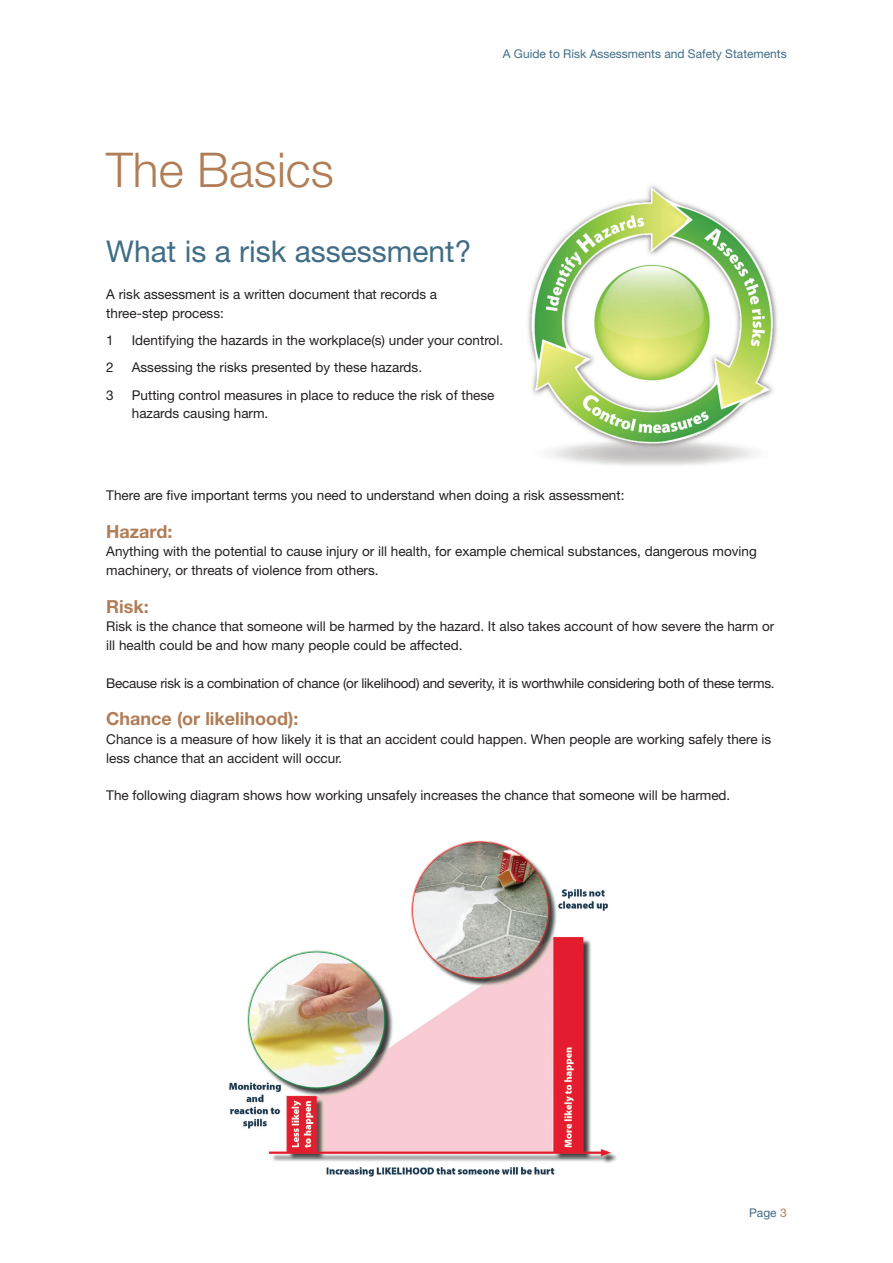
<style>
.page{position:relative;width:893px;height:1263px;background:#fff}
.page>*{position:absolute;margin:0;border:0;box-sizing:border-box;transform-origin:0 0}
.t1{font:300 48px "Helvetica Neue";color:#b07d56}
.t2{font:30px "Helvetica Neue";color:#406d86}
.t3{font:700 18px "Helvetica Neue";color:#b07d56}
.t4{font:13.5px/18.8px "Helvetica Neue";color:#231f20}
.t5{font:13.5px "Helvetica Neue";letter-spacing:-.02em;color:#231f20}
.t6{font:12px "Helvetica Neue";color:#406d86}
.s1{color:#b07d56}
</style>
<div class="page">
<img style="left:528px;top:185px;width:250px;height:281px">
<img style="left:229px;top:841px;width:388px;height:336px">
<h1 class="t1" style="left:106px;top:140px;width:229px">The Basics</h1>
<p class="t6" style="left:503px;top:46px;width:285px">A Guide to Risk Assessments and Safety Statements</p>
<h2 class="t2" style="left:106px;top:233px;width:367px">What is a risk assessment?</h2>
<p class="t4" style="left:106px;top:285px;width:332px">A risk assessment is a written document that records a three-step process:</p>
<p class="t4" style="left:106px;top:331px;width:9px">1</p>
<p class="t4" style="left:132px;top:331px;width:373px">Identifying the hazards in the workplace(s) under your control.</p>
<p class="t4" style="left:106px;top:358px;width:9px">2</p>
<p class="t4" style="left:132px;top:358px;width:292px">Assessing the risks presented by these hazards.</p>
<p class="t4" style="left:106px;top:385px;width:9px">3</p>
<p class="t4" style="left:132px;top:385px;width:364px">Putting control measures in place to reduce the risk of these hazards causing harm.</p>
<p class="t4" style="left:106px;top:486px;width:520px">There are five important terms you need to understand when doing a risk assessment:</p>
<h3 class="t3" style="left:106px;top:520px;width:68px">Hazard:</h3>
<p class="t4" style="left:106px;top:542px;width:652px">Anything with the potential to cause injury or ill health, for example chemical substances, dangerous moving machinery, or threats of violence from others.</p>
<h3 class="t3" style="left:106px;top:595px;width:44px">Risk:</h3>
<p class="t4" style="left:106px;top:617px;width:669px">Risk is the chance that someone will be harmed by the hazard. It also takes account of how severe the harm or ill health could be and how many people could be affected.</p>
<p class="t5" style="left:106px;top:675px;width:670px">Because risk is a combination of chance (or likelihood) and severity, it is worthwhile considering both of these terms.</p>
<h3 class="t3" style="left:106px;top:708px;width:194px">Chance (or likelihood):</h3>
<p class="t4" style="left:106px;top:729px;width:666px">Chance is a measure of how likely it is that an accident could happen. When people are working safely there is less chance that an accident will occur.</p>
<p class="t4" style="left:106px;top:786px;width:626px">The following diagram shows how working unsafely increases the chance that someone will be harmed.</p>
<p class="t6" style="left:749px;top:1206px;width:39px">Page <span class="s1">3</span></p>
</div>
